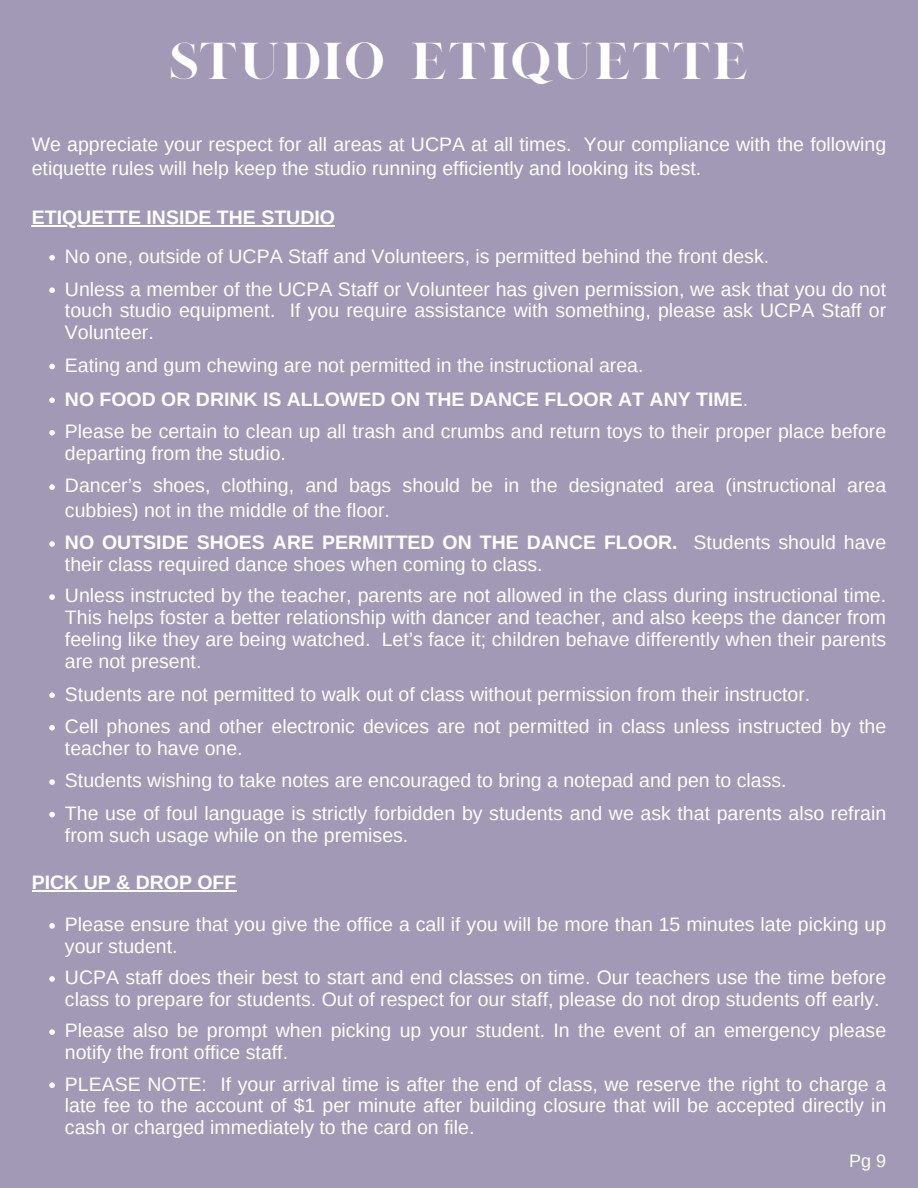
<style>
.page{position:relative;width:918px;height:1188px;background:#a299b6}
.page>*{position:absolute;margin:0;border:0;box-sizing:border-box;transform-origin:0 0}
.t1{font:42px "London";color:#fff}
.t2{font:19.5px/21.9px "Arimo";color:#fff}
.t3{font:700 19.5px "Arimo";color:#fff}
.t4{font:18px "Arimo";color:#f7ffee}
.s1{font-weight:700}
</style>
<div class="page">
<hr style="left:32px;top:225px;width:303px;height:2px;background:#fff">
<svg style="left:49px;top:255px;width:6px;height:6px"></svg>
<svg style="left:49px;top:287px;width:6px;height:6px"></svg>
<svg style="left:49px;top:364px;width:6px;height:5px"></svg>
<svg style="left:49px;top:397px;width:6px;height:6px"></svg>
<svg style="left:49px;top:430px;width:6px;height:6px"></svg>
<svg style="left:49px;top:484px;width:6px;height:6px"></svg>
<svg style="left:49px;top:541px;width:6px;height:6px"></svg>
<svg style="left:49px;top:594px;width:6px;height:6px"></svg>
<svg style="left:49px;top:692px;width:6px;height:6px"></svg>
<svg style="left:49px;top:725px;width:6px;height:6px"></svg>
<svg style="left:49px;top:779px;width:6px;height:6px"></svg>
<svg style="left:49px;top:812px;width:6px;height:5px"></svg>
<hr style="left:32px;top:891px;width:204px;height:1px;background:#fff">
<svg style="left:49px;top:923px;width:6px;height:6px"></svg>
<svg style="left:49px;top:976px;width:6px;height:6px"></svg>
<svg style="left:49px;top:1029px;width:6px;height:6px"></svg>
<svg style="left:49px;top:1082px;width:6px;height:6px"></svg>
<h1 class="t1" style="left:169px;top:33px;width:581px">STUDIO ETIQUETTE</h1>
<p class="t2" style="left:32px;top:132px;width:856px;line-height:24.3px">We appreciate your respect for all areas at UCPA at all times. Your compliance with the following etiquette rules will help keep the studio running efficiently and looking its best.</p>
<p class="t3" style="left:32px;top:206px;width:305px">ETIQUETTE INSIDE THE STUDIO</p>
<p class="t2" style="left:65px;top:240px;width:823px;line-height:32.5px">No one, outside of UCPA Staff and Volunteers, is permitted behind the front desk.<br>Unless a member of the UCPA Staff or Volunteer has given permission, we ask that you do not</p>
<p class="t2" style="left:65px;top:300px;width:823px">touch studio equipment. If you require assistance with something, please ask UCPA Staff or<br>Volunteer.</p>
<p class="t2" style="left:65px;top:348px;width:823px;line-height:33.2px">Eating and gum chewing are not permitted in the instructional area.<br><span class="s1">NO FOOD OR DRINK IS ALLOWED ON THE DANCE FLOOR AT ANY TIME</span>.<br>Please be certain to clean up all trash and crumbs and return toys to their proper place before</p>
<p class="t2" style="left:65px;top:437px;width:823px;line-height:32.5px">departing from the studio.<br>Dancer’s shoes, clothing, and bags should be in the designated area (instructional area</p>
<p class="t2" style="left:65px;top:494px;width:823px;line-height:32.5px">cubbies) not in the middle of the floor.<br><span class="s1">NO OUTSIDE SHOES ARE PERMITTED ON THE DANCE FLOOR.</span> Students should have</p>
<p class="t2" style="left:65px;top:549px;width:823px;line-height:31.2px">their class required dance shoes when coming to class.<br>Unless instructed by the teacher, parents are not allowed in the class during instructional time.</p>
<p class="t2" style="left:65px;top:607px;width:823px;text-align:justify">This helps foster a better relationship with dancer and teacher, and also keeps the dancer from feeling like they are being watched. Let’s face it; children behave differently when their parents are not present.</p>
<p class="t2" style="left:65px;top:678px;width:823px;line-height:32.5px">Students are not permitted to walk out of class without permission from their instructor.<br>Cell phones and other electronic devices are not permitted in class unless instructed by the</p>
<p class="t2" style="left:65px;top:732px;width:823px;line-height:32.5px">teacher to have one.<br>Students wishing to take notes are encouraged to bring a notepad and pen to class.<br>The use of foul language is strictly forbidden by students and we ask that parents also refrain</p>
<p class="t2" style="left:65px;top:824px;width:345px">from such usage while on the premises.</p>
<p class="t3" style="left:32px;top:872px;width:206px">PICK UP &amp; DROP OFF</p>
<p class="t2" style="left:65px;top:913px;width:823px">Please ensure that you give the office a call if you will be more than 15 minutes late picking up your student.</p>
<p class="t2" style="left:65px;top:967px;width:823px">UCPA staff does their best to start and end classes on time. Our teachers use the time before class to prepare for students. Out of respect for our staff, please do not drop students off early.</p>
<p class="t2" style="left:65px;top:1020px;width:823px">Please also be prompt when picking up your student. In the event of an emergency please notify the front office staff.</p>
<p class="t2" style="left:65px;top:1073px;width:823px;text-align:justify">PLEASE NOTE: If your arrival time is after the end of class, we reserve the right to charge a late fee to the account of $1 per minute after building closure that will be accepted directly in cash or charged immediately to the card on file.</p>
<p class="t4" style="left:849px;top:1151px;width:38px">Pg 9</p>
</div>
